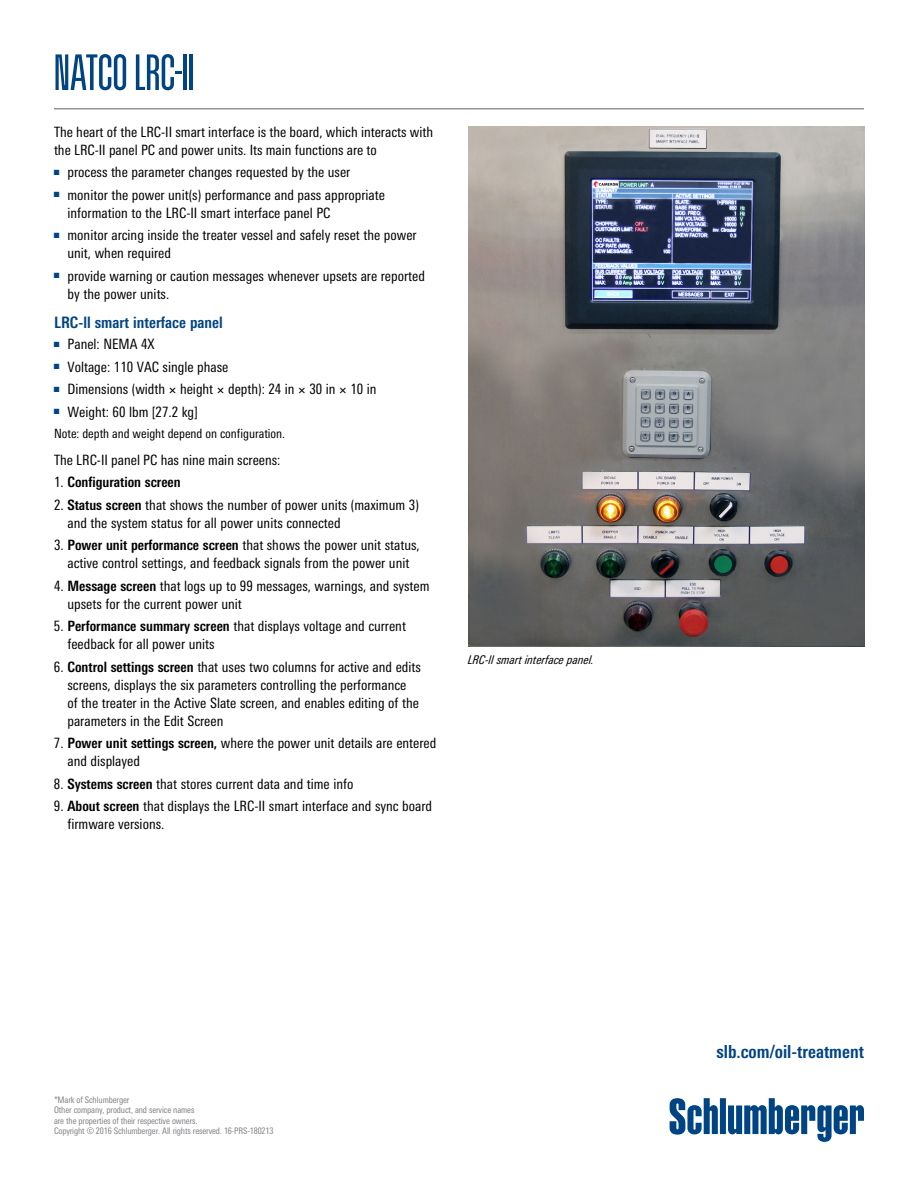
<style>
.page{position:relative;width:918px;height:1188px;background:#fff}
.page>*{position:absolute;margin:0;border:0;box-sizing:border-box;transform-origin:0 0}
.t1{font:300 49.95px "Schlumberger Con";letter-spacing:-.035em;color:#004483}
.t2{font:700 condensed 18px "Univers Next Pro";color:#004483}
.t3{font:700 condensed 15.75px "Univers Next Pro";color:#004483}
.t4{font:condensed 14.25px/18px "Univers Next Pro";color:#000}
.t5{font:700 condensed 14.25px "Univers Next Pro";color:#000}
.t6{font:condensed 12.75px "Univers Next Pro";color:#000}
.t7{font:italic condensed 12px "Univers Next Pro";color:#000}
.t8{font:condensed 9px/10.5px "Univers Next Pro";letter-spacing:-.015em;color:#808285}
.s1{font-weight:400}
.s2{font-weight:700}
</style>
<div class="page">
<svg style="left:670px;top:1098px;width:194px;height:44px"></svg>
<img style="left:468px;top:126px;width:396px;height:520px">
<hr style="left:54px;top:108px;width:810px;height:2px;background:#939598">
<h1 class="t1" style="left:54px;top:48px;width:143px">NATCO LRC-ll</h1>
<p class="t4" style="left:54px;top:123px;width:381px">The heart of the LRC-II smart interface is the board, which interacts with the LRC-II panel PC and power units. Its main functions are to</p>
<p class="t4" style="left:54px;top:163px;width:298px"><sup>■</sup> process the parameter changes requested by the user</p>
<p class="t4" style="left:68px;top:186px;width:319px;text-indent:-14px"><sup>■</sup> monitor the power unit(s) performance and pass appropriate information to the LRC-II smart interface panel PC</p>
<p class="t4" style="left:68px;top:226px;width:351px;text-indent:-14px"><sup>■</sup> monitor arcing inside the treater vessel and safely reset the power unit, when required</p>
<p class="t4" style="left:68px;top:267px;width:359px;text-indent:-14px"><sup>■</sup> provide warning or caution messages whenever upsets are reported by the power units.</p>
<p class="t3" style="left:54px;top:313px;width:170px">LRC-ll smart interface panel</p>
<p class="t4" style="left:54px;top:335px;width:102px"><sup>■</sup> Panel: NEMA 4X</p>
<p class="t4" style="left:54px;top:357px;width:176px"><sup>■</sup> Voltage: 110 VAC single phase</p>
<p class="t4" style="left:54px;top:380px;width:324px"><sup>■</sup> Dimensions (width × height × depth): 24 in × 30 in × 10 in</p>
<p class="t4" style="left:54px;top:402px;width:145px"><sup>■</sup> Weight: 60 lbm [27.2 kg]</p>
<p class="t6" style="left:54px;top:426px;width:233px">Note: depth and weight depend on configuration.</p>
<p class="t4" style="left:54px;top:450px;width:228px">The LRC-II panel PC has nine main screens:</p>
<p class="t5" style="left:54px;top:474px;width:128px"><span class="s1">1.</span> Configuration screen</p>
<p class="t4" style="left:67px;top:495px;width:353px;text-indent:-13px">2. <span class="s2">Status screen</span> that shows the number of power units (maximum 3) and the system status for all power units connected</p>
<p class="t4" style="left:54px;top:536px;width:367px;text-align:center">3. <span class="s2">Power unit performance screen</span> that shows the power unit status, active control settings, and feedback signals from the power unit</p>
<p class="t4" style="left:67px;top:576px;width:364px;text-indent:-13px">4. <span class="s2">Message screen</span> that logs up to 99 messages, warnings, and system upsets for the current power unit</p>
<p class="t4" style="left:67px;top:617px;width:340px;text-indent:-13px">5. <span class="s2">Performance summary screen</span> that displays voltage and current feedback for all power units</p>
<p class="t4" style="left:67px;top:657px;width:355px;text-indent:-13px">6. <span class="s2">Control settings screen</span> that uses two columns for active and edits screens, displays the six parameters controlling the performance<br>of the treater in the Active Slate screen, and enables editing of the parameters in the Edit Screen</p>
<p class="t4" style="left:67px;top:734px;width:370px;text-indent:-13px">7. <span class="s2">Power unit settings screen,</span> where the power unit details are entered and displayed</p>
<p class="t4" style="left:54px;top:774px;width:301px">8. <span class="s2">Systems screen</span> that stores current data and time info</p>
<p class="t4" style="left:67px;top:797px;width:366px;text-indent:-13px">9. <span class="s2">About screen</span> that displays the LRC-II smart interface and sync board firmware versions.</p>
<p class="t7" style="left:468px;top:653px;width:128px">LRC-ll smart interface panel.</p>
<p class="t8" style="left:54px;top:1094px;width:221px">*Mark of Schlumberger<br>Other company, product, and service names<br>are the properties of their respective owners.<br>Copyright © 2016 Schlumberger. All rights reserved. 16-PRS-180213</p>
<p class="t2" style="left:716px;top:1041px;width:149px">slb.com/oil-treatment</p>
</div>
